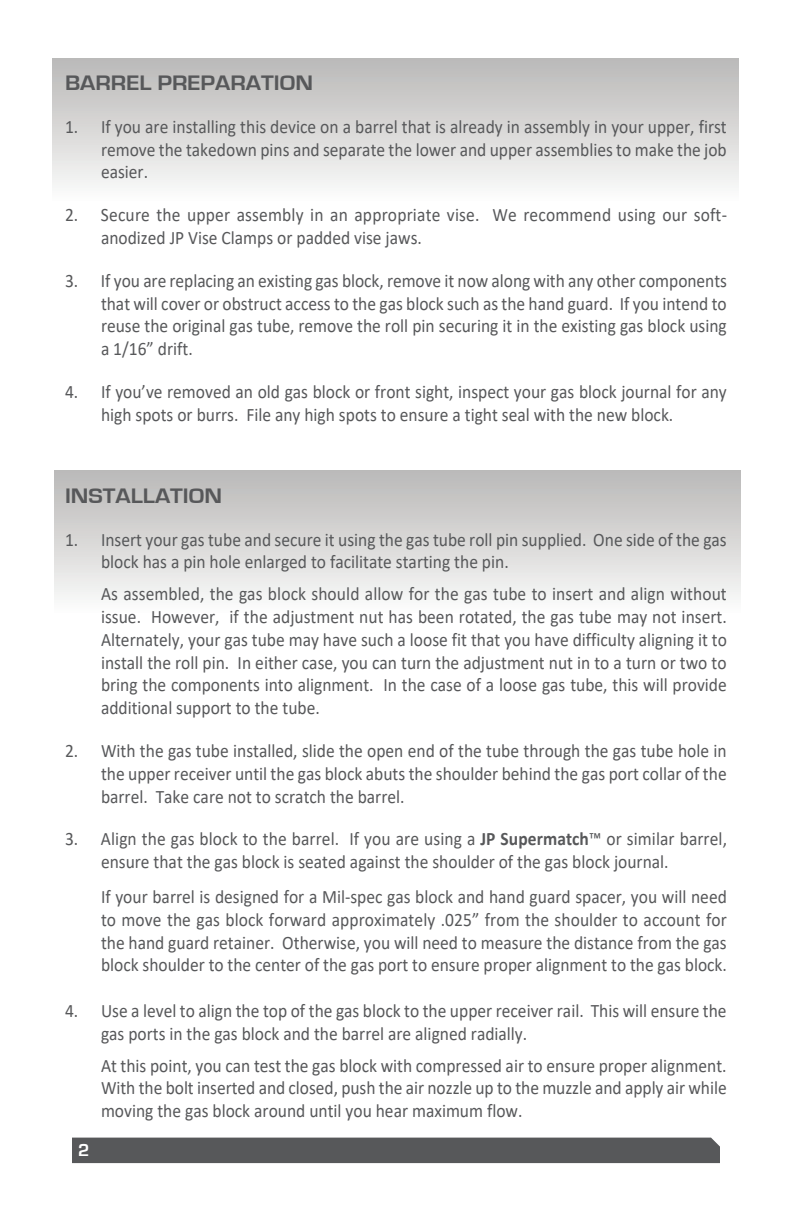
<style>
.page{position:relative;width:792px;height:1224px;background:#fff}
.page>*{position:absolute;margin:0;border:0;box-sizing:border-box;transform-origin:0 0}
.Text-Arial{font:700 21.6px "Eurostile";color:#57585a;scale:1.11 1}
.Text-Arial-2{font:19px/22.8px "Calibri";color:#57585a;text-align:justify;scale:.92 1}
.t1{font:700 18px "Eurostile";color:#fff}
.s1{font-weight:700}
</style>
<div class="page">
<div style="left:52px;top:58px;width:687px;height:144px;background:linear-gradient(to bottom,#b9b7b6,#fcfcfb)"></div>
<div style="left:54px;top:470px;width:687px;height:144px;background:linear-gradient(to bottom,#b9b7b6,#fcfcfb)"></div>
<div style="left:72px;top:1138px;width:648px;height:25px;background:#57585a"></div>
<p class="Text-Arial" style="left:65px;top:71px;width:225px">BARREL PREPARATION</p>
<p class="Text-Arial-2" style="left:101px;top:115px;width:682px;text-indent:-36px">1. If you are installing this device on a barrel that is already in assembly in your upper, first remove the takedown pins and separate the lower and upper assemblies to make the job easier.</p>
<p class="Text-Arial-2" style="left:101px;top:203px;width:682px;text-indent:-36px">2. Secure the upper assembly in an appropriate vise. We recommend using our soft&shy;anodized JP Vise Clamps or padded vise jaws.</p>
<p class="Text-Arial-2" style="left:101px;top:269px;width:682px;text-indent:-36px">3. If you are replacing an existing gas block, remove it now along with any other components that will cover or obstruct access to the gas block such as the hand guard. If you intend to reuse the original gas tube, remove the roll pin securing it in the existing gas block using a 1/16” drift.</p>
<p class="Text-Arial-2" style="left:101px;top:380px;width:682px;text-indent:-36px">4. If you’ve removed an old gas block or front sight, inspect your gas block journal for any high spots or burrs. File any high spots to ensure a tight seal with the new block.</p>
<p class="Text-Arial" style="left:65px;top:484px;width:143px">INSTALLATION</p>
<p class="Text-Arial-2" style="left:101px;top:527px;width:682px;text-indent:-36px">1. Insert your gas tube and secure it using the gas tube roll pin supplied. One side of the gas block has a pin hole enlarged to facilitate starting the pin.</p>
<p class="Text-Arial-2" style="left:101px;top:582px;width:682px">As assembled, the gas block should allow for the gas tube to insert and align without issue. However, if the adjustment nut has been rotated, the gas tube may not insert.<br>Alternately, your gas tube may have such a loose fit that you have difficulty aligning it to install the roll pin. In either case, you can turn the adjustment nut in to a turn or two to bring the components into alignment. In the case of a loose gas tube, this will provide additional support to the tube.</p>
<p class="Text-Arial-2" style="left:101px;top:739px;width:682px;text-indent:-36px">2. With the gas tube installed, slide the open end of the tube through the gas tube hole in the upper receiver until the gas block abuts the shoulder behind the gas port collar of the barrel. Take care not to scratch the barrel.</p>
<p class="Text-Arial-2" style="left:101px;top:827px;width:682px;text-indent:-36px">3. Align the gas block to the barrel. If you are using a <span class="s1">JP Supermatch</span>™ or similar barrel, ensure that the gas block is seated against the shoulder of the gas block journal.</p>
<p class="Text-Arial-2" style="left:101px;top:885px;width:682px">If your barrel is designed for a Mil-spec gas block and hand guard spacer, you will need to move the gas block forward approximately .025” from the shoulder to account for the hand guard retainer. Otherwise, you will need to measure the distance from the gas block shoulder to the center of the gas port to ensure proper alignment to the gas block.</p>
<p class="Text-Arial-2" style="left:101px;top:999px;width:682px;text-indent:-36px">4. Use a level to align the top of the gas block to the upper receiver rail. This will ensure the gas ports in the gas block and the barrel are aligned radially.</p>
<p class="Text-Arial-2" style="left:101px;top:1053px;width:682px">At this point, you can test the gas block with compressed air to ensure proper alignment.<br>With the bolt inserted and closed, push the air nozzle up to the muzzle and apply air while moving the gas block around until you hear maximum flow.</p>
<p class="t1" style="left:78px;top:1140px;width:13px">2</p>
</div>
